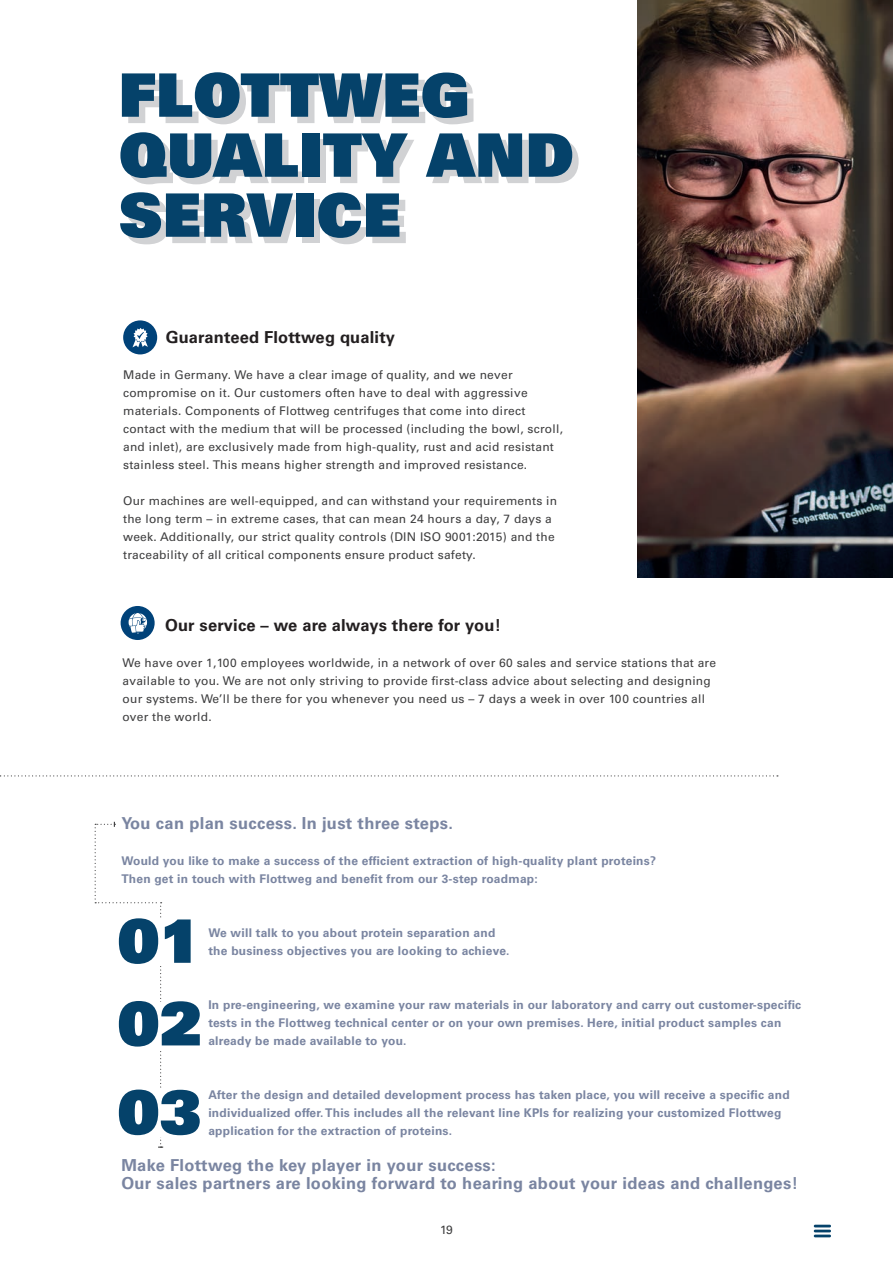
<style>
.page{position:relative;width:893px;height:1263px;background:#fff}
.page>*{position:absolute;margin:0;border:0;box-sizing:border-box;transform-origin:0 0}
.t1{font:60px/60px "Univers LT Pro 85 X Black";letter-spacing:.01em;color:#05426a}
.t2{font:700 16.5px/18px "Univers LT Pro 65";letter-spacing:.02em;color:#7a85a1}
.t3{font:700 16.5px "Univers LT Pro 65";letter-spacing:.01em;color:#231f20}
.t4{font:12px/18px "Univers LT Pro 55 Roman";letter-spacing:.02em;color:#3e3e3f}
.t5{font:700 12px/18px "Univers LT Pro 65";letter-spacing:.02em;color:#7a85a1}
</style>
<div class="page">
<img style="left:638px;top:0;width:255px;height:577px">
<svg style="left:95px;top:822px;width:68px;height:326px"></svg>
<div style="left:111px;top:1090px;width:110px;height:47px;background:#fff"></div>
<div style="left:111px;top:919px;width:110px;height:47px;background:#fff"></div>
<div style="left:111px;top:1002px;width:110px;height:47px;background:#fff"></div>
<div style="left:123px;top:320px;width:34px;height:34px;background:#004279;border-radius:50%"></div>
<svg style="left:132px;top:328px;width:16px;height:19px"></svg>
<svg style="left:0;top:775px;width:778px;height:1px"></svg>
<div style="left:121px;top:606px;width:34px;height:34px;background:#004279;border-radius:50%"></div>
<svg style="left:129px;top:613px;width:18px;height:21px"></svg>
<svg style="left:814px;top:1225px;width:17px;height:2px"></svg>
<hr style="left:814px;top:1229px;width:17px;height:3px;background:#05426a">
<hr style="left:814px;top:1234px;width:17px;height:3px;background:#05426a">
<h1 class="t1" style="left:119px;top:64px;width:456px">FLOTTWEG<br>QUALITY AND<br>SERVICE</h1>
<h2 class="t3" style="left:166px;top:326px;width:231px">Guaranteed Flottweg quality</h2>
<p class="t4" style="left:123px;top:365px;width:441px">Made in Germany. We have a clear image of quality, and we never compromise on it. Our customers often have to deal with aggressive materials. Components of Flottweg centrifuges that come into direct contact with the medium that will be processed (including the bowl, scroll, and inlet), are exclusively made from high-quality, rust and acid resistant stainless steel. This means higher strength and improved resistance.</p>
<p class="t4" style="left:123px;top:491px;width:435px">Our machines are well-equipped, and can withstand your requirements in the long term – in extreme cases, that can mean 24 hours a day, 7 days a week. Additionally, our strict quality controls (DIN ISO 9001:2015) and the traceability of all critical components ensure product safety.</p>
<h2 class="t3" style="left:165px;top:614px;width:338px">Our service – we are always there for you!</h2>
<p class="t4" style="left:123px;top:653px;width:595px">We have over 1,100 employees worldwide, in a network of over 60 sales and service stations that are available to you. We are not only striving to provide first-class advice about selecting and designing our systems. We’ll be there for you whenever you need us – 7 days a week in over 100 countries all over the world.</p>
<h2 class="t2" style="left:121px;top:814px;width:333px">You can plan success. In just three steps.</h2>
<p class="t5" style="left:121px;top:851px;width:536px">Would you like to make a success of the efficient extraction of high-quality plant proteins?<br>Then get in touch with Flottweg and benefit from our 3-step roadmap:</p>
<h1 class="t1" style="left:117px;top:898px;width:86px;line-height:82.7px">01<br>02</h1>
<p class="t5" style="left:208px;top:923px;width:303px">We will talk to you about protein separation and the business objectives you are looking to achieve.</p>
<p class="t5" style="left:208px;top:995px;width:594px">In pre-engineering, we examine your raw materials in our laboratory and carry out customer-specific tests in the Flottweg technical center or on your own premises. Here, initial product samples can already be made available to you.</p>
<h1 class="t1" style="left:117px;top:1081px;width:86px">03</h1>
<p class="t5" style="left:208px;top:1085px;width:583px">After the design and detailed development process has taken place, you will receive a specific and individualized offer. This includes all the relevant line KPIs for realizing your customized Flottweg application for the extraction of proteins.</p>
<h2 class="t2" style="left:121px;top:1156px;width:678px">Make Flottweg the key player in your success:<br>Our sales partners are looking forward to hearing about your ideas and challenges!</h2>
<p class="t4" style="left:440px;top:1220px;width:14px">19</p>
</div>
